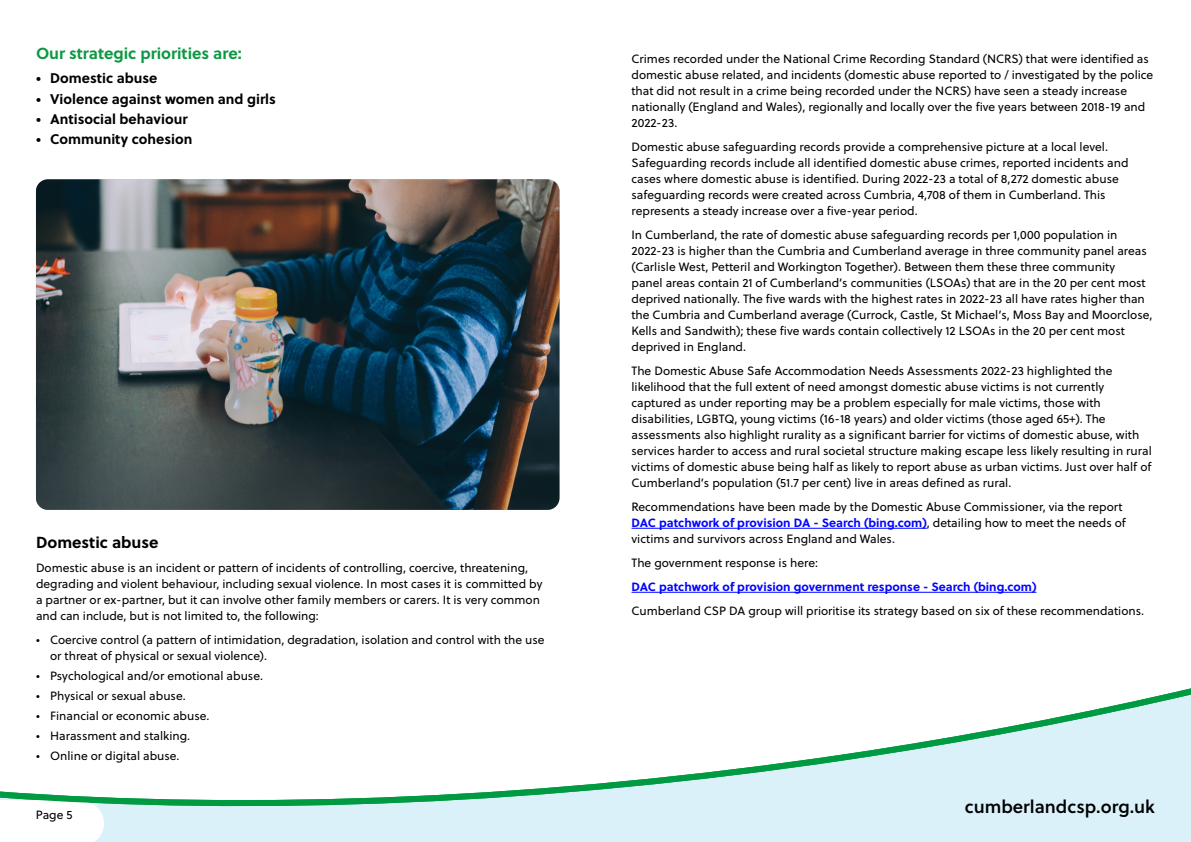
<style>
.page{position:relative;width:1191px;height:842px;background:#fff}
.page>*{position:absolute;margin:0;border:0;box-sizing:border-box;transform-origin:0 0}
.t1{font:18px "Soleil Sb";color:#000}
.t2{font:700 16px "Soleil";color:#0e9843}
.t3{font:700 16px "Soleil";color:#000}
.t4{font:700 14px "Soleil";color:#000}
.t5{font:12px/16px "Soleil";color:#000}
.s1{font-weight:700;color:#0004ff}
</style>
<div class="page">
<hr style="left:631px;top:528px;width:295px;height:1px;background:#0004ff">
<hr style="left:631px;top:592px;width:405px;height:1px;background:#0004ff">
<img style="left:36px;top:179px;width:523px;height:331px">
<svg style="left:0;top:688px;width:1191px;height:154px"></svg>
<h1 class="t2" style="left:36px;top:41px;width:207px">Our strategic priorities are:</h1>
<p class="t4" style="left:36px;top:68px;width:123px">• Domestic abuse</p>
<p class="t4" style="left:36px;top:88px;width:241px">• Violence against women and girls</p>
<p class="t4" style="left:36px;top:108px;width:153px">• Antisocial behaviour</p>
<p class="t4" style="left:36px;top:128px;width:158px">• Community cohesion</p>
<h2 class="t3" style="left:36px;top:529px;width:124px">Domestic abuse</h2>
<p class="t5" style="left:36px;top:559px;width:508px">Domestic abuse is an incident or patern of incidents of controlling, coercive, threatening, degrading and violent behaviour, including sexual violence. In most cases it is commited by a partner or ex-partner, but it can involve other family members or carers. It is very common and can include, but is not limited to, the following:</p>
<p class="t5" style="left:50px;top:631px;width:496px;text-indent:-14px">• Coercive control (a patern of intimidation, degradation, isolation and control with the use or threat of physical or sexual violence).</p>
<p class="t5" style="left:36px;top:667px;width:228px">• Psychological and/or emotional abuse.</p>
<p class="t5" style="left:36px;top:687px;width:151px">• Physical or sexual abuse.</p>
<p class="t5" style="left:36px;top:707px;width:175px">• Financial or economic abuse.</p>
<p class="t5" style="left:36px;top:727px;width:156px">• Harassment and stalking.</p>
<p class="t5" style="left:36px;top:747px;width:145px">• Online or digital abuse.</p>
<p class="t5" style="left:36px;top:806px;width:38px">Page 5</p>
<p class="t5" style="left:631px;top:50px;width:523px">Crimes recorded under the National Crime Recording Standard (NCRS) that were identifed as domestic abuse related, and incidents (domestic abuse reported to / investigated by the police that did not result in a crime being recorded under the NCRS) have seen a steady increase nationally (England and Wales), regionally and locally over the fve years between 2018-19 and 2022-23.</p>
<p class="t5" style="left:631px;top:138px;width:498px">Domestic abuse safeguarding records provide a comprehensive picture at a local level.<br>Safeguarding records include all identifed domestic abuse crimes, reported incidents and cases where domestic abuse is identifed. During 2022-23 a total of 8,272 domestic abuse safeguarding records were created across Cumbria, 4,708 of them in Cumberland. This represents a steady increase over a fve-year period.</p>
<p class="t5" style="left:631px;top:226px;width:522px">In Cumberland, the rate of domestic abuse safeguarding records per 1,000 population in 2022-23 is higher than the Cumbria and Cumberland average in three community panel areas (Carlisle West, Peteril and Workington Together). Between them these three community<br>panel areas contain 21 of Cumberland’s communities (LSOAs) that are in the 20 per cent most deprived nationally. The fve wards with the highest rates in 2022-23 all have rates higher than the Cumbria and Cumberland average (Currock, Castle, St Michael’s, Moss Bay and Moorclose, Kells and Sandwith); these fve wards contain collectively 12 LSOAs in the 20 per cent most deprived in England.</p>
<p class="t5" style="left:631px;top:362px;width:522px">The Domestic Abuse Safe Accommodation Needs Assessments 2022-23 highlighted the likelihood that the full extent of need amongst domestic abuse victims is not currently captured as under reporting may be a problem especially for male victims, those with disabilities, LGBTQ, young victims (16-18 years) and older victims (those aged 65+). The assessments also highlight rurality as a signifcant barrier for victims of domestic abuse, with services harder to access and rural societal structure making escape less likely resulting in rural victims of domestic abuse being half as likely to report abuse as urban victims. Just over half of Cumberland’s population (51.7 per cent) live in areas defned as rural.</p>
<p class="t5" style="left:631px;top:498px;width:496px">Recommendations have been made by the Domestic Abuse Commissioner, via the report<br><span class="s1">DAC patchwork of provision DA - Search (bing.com)</span>, detailing how to meet the needs of victims and survivors across England and Wales.</p>
<p class="t5" style="left:631px;top:550px;width:514px;line-height:24px">The government response is here:<br><span class="s1">DAC patchwork of provision government response - Search (bing.com)<br></span>Cumberland CSP DA group will prioritise its strategy based on six of these recommendations.</p>
<p class="t1" style="left:964px;top:793px;width:192px">cumberlandcsp.org.uk</p>
</div>
